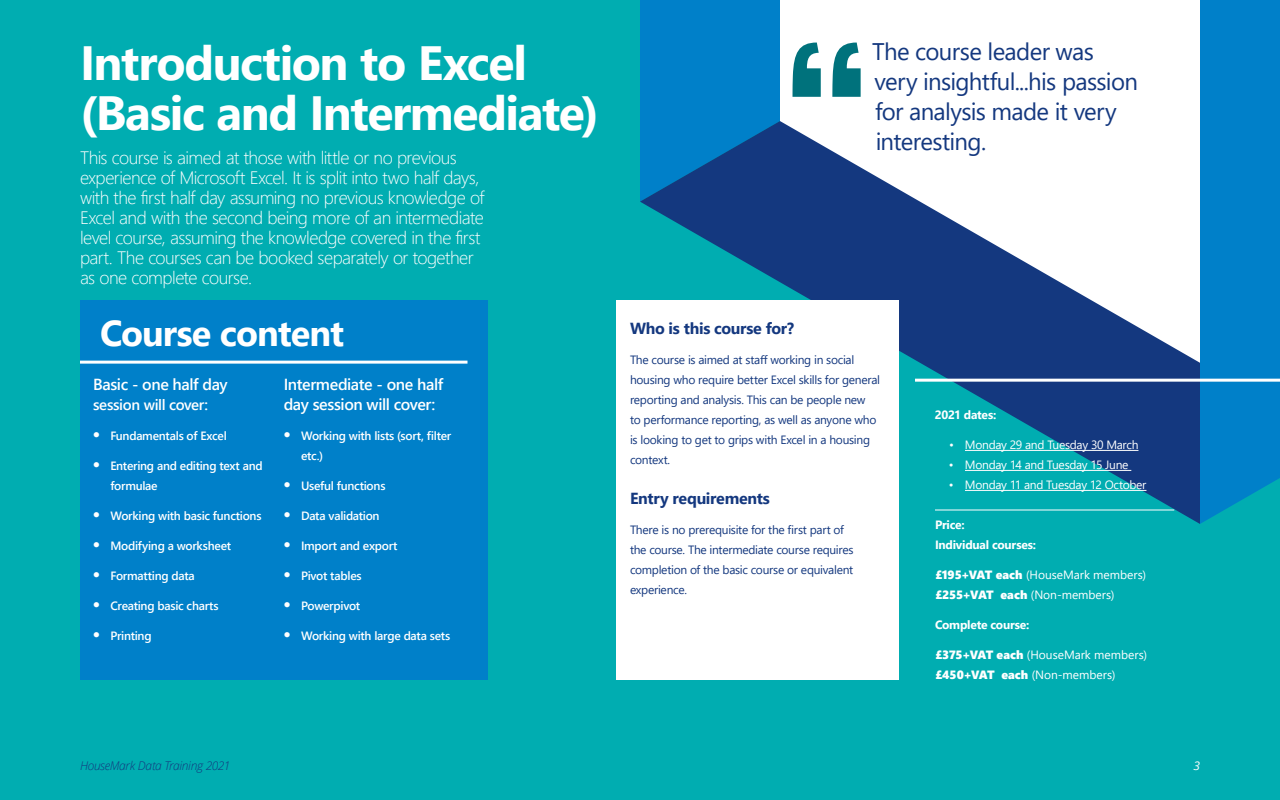
<style>
.page{position:relative;width:1280px;height:800px;background:#00adb1}
.page>*{position:absolute;margin:0;border:0;box-sizing:border-box;transform-origin:0 0}
.t1{font:700 48px/50px "Segoe UI";letter-spacing:-.03em;color:#fff}
.t2{font:700 36px "Segoe UI";letter-spacing:-.03em;color:#fff}
.t3{font:24px/30px "Segoe UI";letter-spacing:-.03em;color:#14387f}
.t4{font:300 18px/20px "Segoe UI";letter-spacing:-.03em;color:#fff}
.t5{font:600 16px/20px "Segoe UI";letter-spacing:-.025em;color:#fff}
.t6{font:700 16px "Segoe UI";letter-spacing:-.02em;color:#14387f}
.t7{font:600 15px "Segoe UI";letter-spacing:-.025em;color:#fff}
.t8{font:12px/20px "Segoe UI";letter-spacing:-.025em;color:#14387f}
.t9{font:600 12px/20px "Segoe UI";letter-spacing:-.025em;color:#fff}
.t10{font:12px/20px "Segoe UI";color:#fff}
.t11{font:12px "Segoe UI";letter-spacing:-.02em;color:#fff}
.t12{font:700 12px/20px "Segoe UI";letter-spacing:-.02em;color:#fff}
.t13{font:italic 300 12px "Open Sans";letter-spacing:-.03em;color:#14387f}
.t14{font:italic 12px "Open Sans";color:#fff}
.s1{font-family:"Segoe UI Black"}
</style>
<div class="page">
<div style="left:1200px;top:0;width:80px;height:524px;background:#0080c9"></div>
<div style="left:640px;top:0;width:140px;height:121px;background:#0080c9"></div>
<div style="left:780px;top:0;width:420px;height:121px;background:#fff"></div>
<svg style="left:640px;top:121px;width:560px;height:403px"></svg>
<div style="left:617px;top:300px;width:282px;height:380px;background:#fff"></div>
<div style="left:80px;top:300px;width:408px;height:380px;background:#0080c9"></div>
<hr style="left:965px;top:450px;width:173px;height:1px;background:#fff">
<hr style="left:965px;top:470px;width:166px;height:1px;background:#fff">
<hr style="left:965px;top:490px;width:181px;height:1px;background:#fff">
<hr style="left:915px;top:379px;width:365px;height:3px;background:#fff">
<hr style="left:80px;top:361px;width:388px;height:3px;background:#fff">
<hr style="left:935px;top:510px;width:239px;height:1px;background:#fff">
<svg style="left:792px;top:43px;width:69px;height:54px;background:#5ea6ac"></svg>
<h1 class="t1" style="left:80px;top:34px;width:521px">Introduction to Excel (Basic and Intermediate)</h1>
<p class="t4" style="left:80px;top:146px;width:406px">This course is aimed at those with little or no previous experience of Microsoft Excel. It is split into two half days, with the first half day assuming no previous knowledge of Excel and with the second being more of an intermediate level course, assuming the knowledge covered in the first part. The courses can be booked separately or together as one complete course.</p>
<h2 class="t2" style="left:100px;top:299px;width:246px">Course content</h2>
<h3 class="t5" style="left:93px;top:373px;width:136px">Basic - one half day</h3>
<p class="t7" style="left:93px;top:390px;width:116px">session will cover:</p>
<p class="t9" style="left:93px;top:424px;width:135px">● Fundamentals of Excel</p>
<p class="t9" style="left:110px;top:454px;width:154px;text-indent:-17px">● Entering and editing text and formulae</p>
<p class="t9" style="left:93px;top:504px;width:170px">● Working with basic functions</p>
<p class="t9" style="left:93px;top:534px;width:140px">● Modifying a worksheet</p>
<p class="t9" style="left:93px;top:564px;width:103px">● Formatting data</p>
<p class="t9" style="left:93px;top:594px;width:127px">● Creating basic charts</p>
<p class="t9" style="left:93px;top:624px;width:60px">● Printing</p>
<h3 class="t5" style="left:284px;top:373px;width:161px">Intermediate - one half day session will cover:</h3>
<p class="t9" style="left:301px;top:424px;width:152px;text-indent:-17px">● Working with lists (sort, filter etc.)</p>
<p class="t9" style="left:284px;top:474px;width:103px">● Useful functions</p>
<p class="t9" style="left:284px;top:504px;width:97px">● Data validation</p>
<p class="t9" style="left:284px;top:534px;width:115px">● Import and export</p>
<p class="t9" style="left:284px;top:564px;width:80px">● Pivot tables</p>
<p class="t9" style="left:284px;top:594px;width:78px">● Powerpivot</p>
<p class="t9" style="left:284px;top:624px;width:168px">● Working with large data sets</p>
<h3 class="t3" style="left:872px;top:34px;width:267px">The course leader was very insightful...his passion for analysis made it very interesting.</h3>
<h3 class="t6" style="left:630px;top:313px;width:166px">Who is this course for?</h3>
<p class="t8" style="left:630px;top:348px;width:252px">The course is aimed at staff working in social housing who require better Excel skills for general reporting and analysis. This can be people new<br>to performance reporting, as well as anyone who is looking to get to grips with Excel in a housing context.</p>
<h3 class="t6" style="left:630px;top:483px;width:141px">Entry requirements</h3>
<p class="t8" style="left:630px;top:518px;width:225px">There is no prerequisite for the first part of the course. The intermediate course requires completion of the basic course or equivalent experience.</p>
<p class="t12" style="left:935px;top:404px;width:63px">2021 dates:</p>
<p class="t11" style="left:949px;top:434px;width:191px">• Monday 29 and Tuesday 30 March</p>
<p class="t11" style="left:949px;top:454px;width:181px">• Monday 14 and Tuesday 15 June</p>
<p class="t11" style="left:949px;top:474px;width:199px">• Monday 11 and Tuesday 12 October</p>
<p class="t12" style="left:935px;top:514px;width:103px">Price:<br>Individual courses:</p>
<p class="t10" style="left:935px;top:563px;width:213px"><span class="s1">£195+VAT each</span> (HouseMark members) <span class="s1">£255+VAT each</span> (Non-members)</p>
<p class="t12" style="left:935px;top:614px;width:96px">Complete course:</p>
<p class="t10" style="left:935px;top:643px;width:213px"><span class="s1">£375+VAT each</span> (HouseMark members) <span class="s1">£450+VAT each</span> (Non-members)</p>
<p class="t13" style="left:80px;top:757px;width:152px">HouseMark Data Training 2021</p>
<p class="t14" style="left:1193px;top:757px;width:8px">3</p>
</div>
